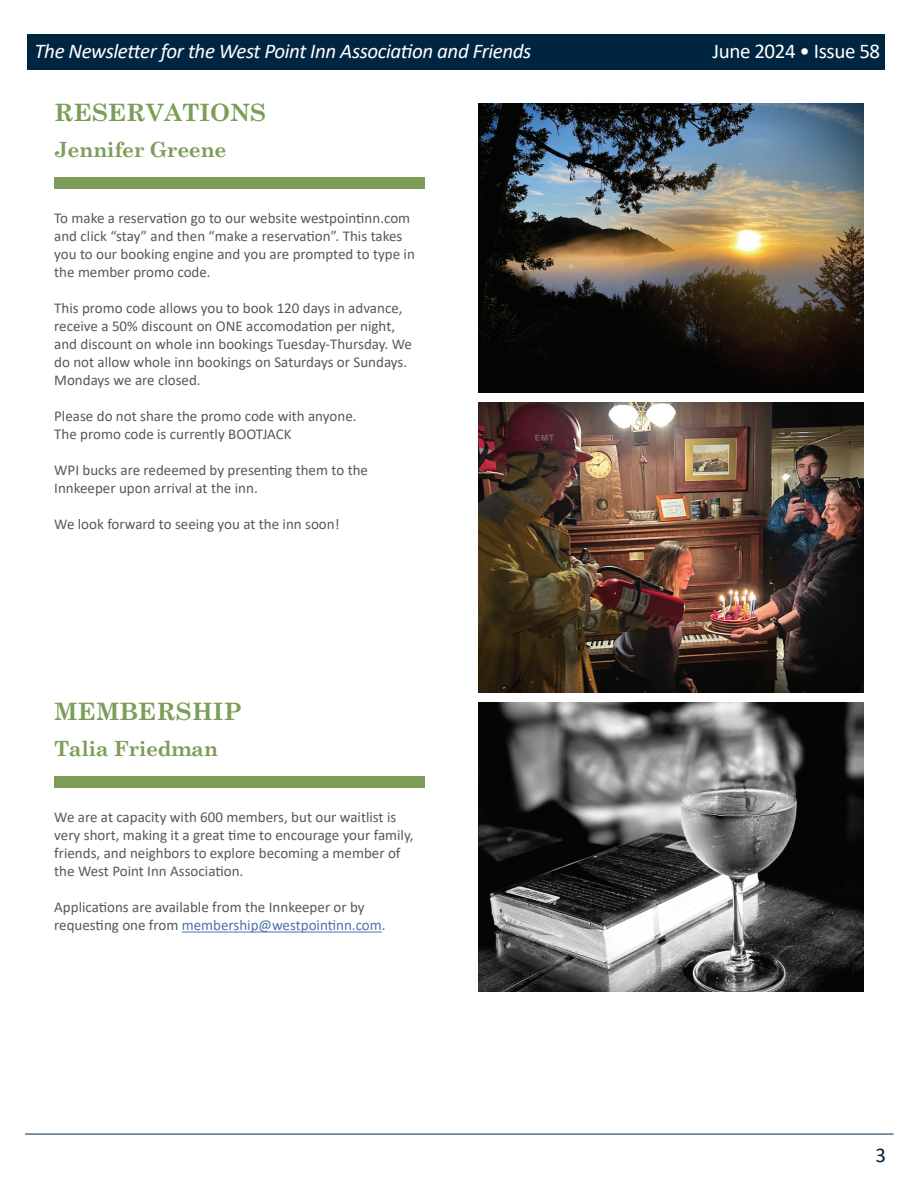
<style>
.page{position:relative;width:918px;height:1188px;background:#fff}
.page>*{position:absolute;margin:0;border:0;box-sizing:border-box;transform-origin:0 0}
.t1{font:700 24px "Century Schoolbook";color:#7c9d58}
.t2{font:italic 21px "Calibri";letter-spacing:-.02em;color:#fff}
.t3{font:700 21px "Century Schoolbook";letter-spacing:-.02em;color:#7c9d58}
.t4{font:21px "Calibri";letter-spacing:-.02em;color:#fff}
.t5{font:21px "Calibri";color:#002541}
.t6{font:15px/18px "Calibri";color:#57585a}
.s1{color:#4d72ac}
</style>
<div class="page">
<div style="left:27px;top:34px;width:858px;height:36px;background:#002541"></div>
<hr style="left:25px;top:1134px;width:869px;height:1px;background:#002541">
<div style="left:54px;top:177px;width:371px;height:11px;background:#7c9d58"></div>
<img style="left:478px;top:104px;width:386px;height:289px">
<img style="left:478px;top:403px;width:386px;height:289px">
<img style="left:478px;top:702px;width:386px;height:290px">
<div style="left:54px;top:776px;width:371px;height:11px;background:#7c9d58"></div>
<hr style="left:182px;top:932px;width:200px;height:1px;background:#4d72ac">
<h2 class="t2" style="left:34px;top:36px;width:498px">The Newsletter for the West Point Inn Association and Friends</h2>
<h2 class="t4" style="left:713px;top:36px;width:169px">June 2024 • Issue 58</h2>
<h1 class="t1" style="left:54px;top:94px;width:213px">RESERVATIONS</h1>
<h2 class="t3" style="left:54px;top:133px;width:174px">Jennifer Greene</h2>
<p class="t6" style="left:54px;top:209px;width:362px">To make a reservation go to our website westpointinn.com and click “stay” and then “make a reservation”. This takes you to our booking engine and you are prompted to type in the member promo code.</p>
<p class="t6" style="left:54px;top:299px;width:359px">This promo code allows you to book 120 days in advance, receive a 50% discount on ONE accomodation per night, and discount on whole inn bookings Tuesday-Thursday. We do not allow whole inn bookings on Saturdays or Sundays.<br>Mondays we are closed.</p>
<p class="t6" style="left:54px;top:407px;width:304px">Please do not share the promo code with anyone.<br>The promo code is currently BOOTJACK</p>
<p class="t6" style="left:54px;top:461px;width:315px">WPI bucks are redeemed by presenting them to the<br>Innkeeper upon arrival at the inn.</p>
<p class="t6" style="left:54px;top:515px;width:287px">We look forward to seeing you at the inn soon!</p>
<h1 class="t1" style="left:54px;top:693px;width:189px">MEMBERSHIP</h1>
<h2 class="t3" style="left:54px;top:732px;width:165px">Talia Friedman</h2>
<p class="t6" style="left:54px;top:808px;width:361px">We are at capacity with 600 members, but our waitlist is very short, making it a great time to encourage your family, friends, and neighbors to explore becoming a member of the West Point Inn Association.</p>
<p class="t6" style="left:54px;top:898px;width:333px">Applications are available from the Innkeeper or by requesting one from <span class="s1">membership@westpointinn.com</span>.</p>
<h2 class="t5" style="left:875px;top:1140px;width:12px">3</h2>
</div>
